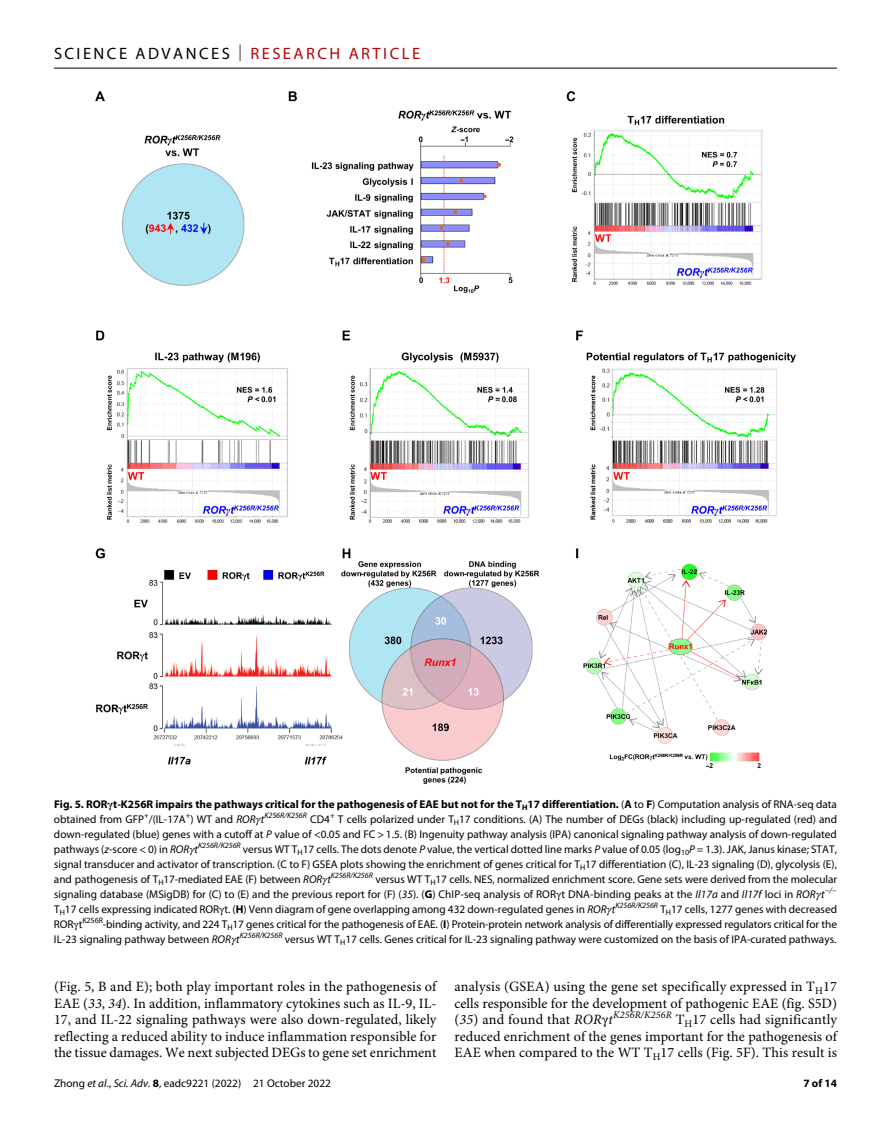
<style>
.page{position:relative;width:891px;height:1134px;background:#fff}
.page>*{position:absolute;margin:0;border:0;box-sizing:border-box;transform-origin:0 0}
.t1{font:16.5px "Myriad Pro";letter-spacing:.15em;color:#000}
.t2{font:14.25px/16.5px "Minion Pro";color:#000;text-align:justify}
.t3{font:11.25px/15px "Myriad Pro";color:#000;text-align:justify}
.t4{font:700 11.25px "Myriad Pro";color:#000}
.s1{font-weight:300}
.s2{color:#b10508}
.s3{font-weight:700}
.s4{font-style:italic}
</style>
<div class="page">
<hr style="left:54px;top:68px;width:783px;height:1px;background:#000">
<img style="left:95px;top:91px;width:701px;height:694px">
<h1 class="t1" style="left:54px;top:40px;width:368px">SCIENCE ADVANCES <span class="s1">|</span> <span class="s2">RESEARCH ARTICLE</span></h1>
<p class="t3" style="left:54px;top:797px;width:785px"><span class="s3">Fig. 5. ROR t-K256R impairs the pathways critical for the pathogenesis of EAE but not for the T</span><sub>H</sub><span class="s3">17 differentiation.</span> (<span class="s3">A</span> to <span class="s3">F</span>) Computation analysis of RNA-seq data obtained from GFP<sup>+</sup>/(IL-17A<sup>+</sup>) WT and <span class="s4">ROR t</span><sup>K256R/K256R</sup> CD4<sup>+</sup> T cells polarized under T<sub>H</sub>17 conditions. (A) The number of DEGs (black) including up-regulated (red) and down-regulated (blue) genes with a cutoff at <span class="s4">P</span> value of &lt;0.05 and FC &gt; 1.5. (B) Ingenuity pathway analysis (IPA) canonical signaling pathway analysis of down-regulated pathways (<span class="s4">z</span>-score &lt; 0) in <span class="s4">ROR t</span><sup>K256R/K256R</sup> versus WT T<sub>H</sub>17 cells. The dots denote <span class="s4">P</span> value, the vertical dotted line marks <span class="s4">P</span> value of 0.05 (log<sub>10</sub><span class="s4">P</span> = 1.3). JAK, Janus kinase; STAT, signal transducer and activator of transcription. (C to F) GSEA plots showing the enrichment of genes critical for T<sub>H</sub>17 differentiation (C), IL-23 signaling (D), glycolysis (E), and pathogenesis of T<sub>H</sub>17-mediated EAE (F) between <span class="s4">ROR t</span><sup>K256R/K256R</sup> versus WT T<sub>H</sub>17 cells. NES, normalized enrichment score. Gene sets were derived from the molecular signaling database (MSigDB) for (C) to (E) and the previous report for (F) (<span class="s4">35</span>). (<span class="s3">G</span>) ChIP-seq analysis of ROR t DNA-binding peaks at the <span class="s4">Il17a</span> and <span class="s4">Il17f</span> loci in <span class="s4">ROR t</span><sup>−/− </sup>T<sub>H</sub>17 cells expressing indicated ROR t. (<span class="s3">H</span>) Venn diagram of gene overlapping among 432 down-regulated genes in <span class="s4">ROR t</span><sup>K256R/K256R</sup> T<sub>H</sub>17 cells, 1277 genes with decreased ROR t<sup>K256R</sup>-binding activity, and 224 T<sub>H</sub>17 genes critical for the pathogenesis of EAE. (<span class="s3">I</span>) Protein-protein network analysis of differentially expressed regulators critical for the IL-23 signaling pathway between <span class="s4">ROR t</span><sup>K256R/K256R</sup> versus WT T<sub>H</sub>17 cells. Genes critical for IL-23 signaling pathway were customized on the basis of IPA-curated pathways.</p>
<p class="t2" style="left:54px;top:980px;width:384px">(Fig. 5, B and E); both play important roles in the pathogenesis of EAE (<span class="s4">33</span>, <span class="s4">34</span>). In addition, inflammatory cytokines such as IL-9, IL-17, and IL-22 signaling pathways were also down-regulated, likely reflecting a reduced ability to induce inflammation responsible for the tissue damages. We next subjected DEGs to gene set enrichment</p>
<p class="t2" style="left:454px;top:980px;width:384px">analysis (GSEA) using the gene set specifically expressed in T<sub>H</sub>17 cells responsible for the development of pathogenic EAE (fig. S5D) (<span class="s4">35</span>) and found that <span class="s4">ROR t</span><sup>K256R/K256R</sup> T<sub>H</sub>17 cells had significantly reduced enrichment of the genes important for the pathogenesis of EAE when compared to the WT T<sub>H</sub>17 cells (Fig. 5F). This result is</p>
<p class="t3" style="left:54px;top:1076px;width:278px">Zhong <span class="s4">et al</span>., <span class="s4">Sci. Adv.</span> <span class="s3">8</span>, eadc9221 (2022) 21 October 2022</p>
<p class="t4" style="left:803px;top:1074px;width:35px">7 of 14</p>
</div>
